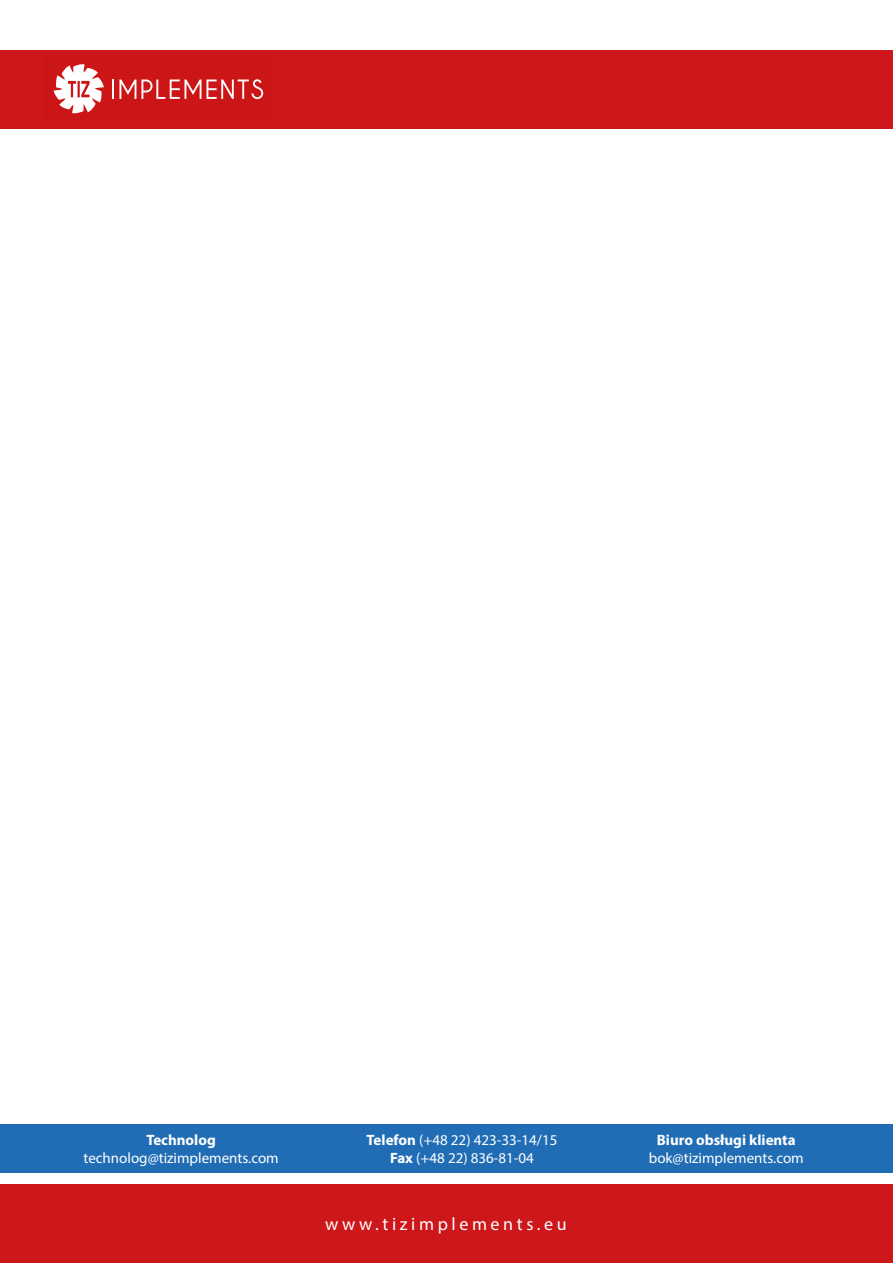
<style>
.page{position:relative;width:893px;height:1263px;background:#fff}
.page>*{position:absolute;margin:0;border:0;box-sizing:border-box;transform-origin:0 0}
.t1{font:18px "Myriad Pro";letter-spacing:.2em;color:#fff}
.t2{font:15px/18px "Myriad Pro";color:#fff;text-align:center}
.t3{font:700 15px "Myriad Pro";color:#fff}
.s1{font-weight:700}
</style>
<div class="page">
<div style="left:0;top:1184px;width:893px;height:79px;background:#cd171a"></div>
<div style="left:0;top:50px;width:893px;height:79px;background:#cd171a"></div>
<svg style="left:54px;top:64px;width:50px;height:49px"></svg>
<svg style="left:112px;top:79px;width:151px;height:20px"></svg>
<div style="left:0;top:1124px;width:893px;height:48px;background:#206db5"></div>
<p class="t3" style="left:146px;top:1130px;width:71px">Technolog</p>
<p class="t2" style="left:84px;top:1149px;width:197px">technolog@tizimplements.com</p>
<p class="t2" style="left:367px;top:1131px;width:192px"><span class="s1">Telefon</span> (+48 22) 423-33-14/15<br><span class="s1">Fax</span> (+48 22) 836-81-04</p>
<p class="t3" style="left:657px;top:1130px;width:140px">Biuro obsługi klienta</p>
<p class="t2" style="left:649px;top:1149px;width:156px">bok@tizimplements.com</p>
<p class="t1" style="left:325px;top:1213px;width:243px">www.tizimplements.eu</p>
</div>
